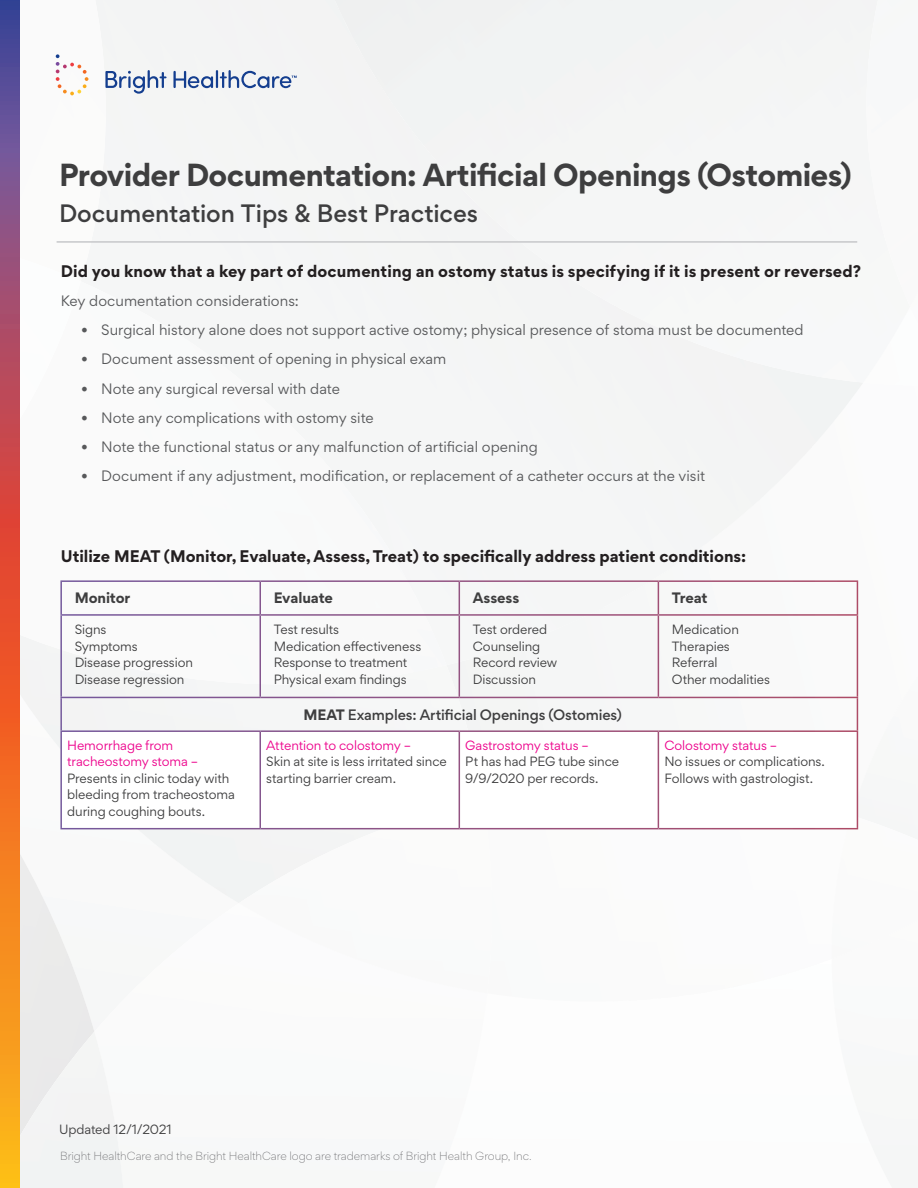
<style>
.page{position:relative;width:918px;height:1188px;background:#fff}
.page>*{position:absolute;margin:0;border:0;box-sizing:border-box;transform-origin:0 0}
.t1{font:700 28.5px "Gordita";letter-spacing:-.02em;color:#3e3e3f}
.t2{font:500 22.5px "Gordita";letter-spacing:-.005em;color:#3e3e3f}
.t3{font:700 15px "Gordita";color:#231f20}
.t4{font:13.5px "Gordita";letter-spacing:.005em;color:#57585a}
.t5{font:500 13.5px "Gordita";letter-spacing:-.01em;color:#3e3e3f}
.t6{font:700 13.5px "Gordita";letter-spacing:-.01em;color:#3e3e3f}
.t7{font:12px/16.5px "Gordita";letter-spacing:-.005em;color:#3e3e3f}
.t8{font:12px/16.5px "Gordita";letter-spacing:-.005em;color:#ed028c}
.t9{font:300 10.5px "Gordita";letter-spacing:-.005em;color:#69696c}
.s1{font-weight:700}
</style>
<div class="page">
<svg style="left:483px;top:580px;width:376px;height:150px"></svg>
<img style="left:851px;top:676px;width:8px;height:139px">
<div style="left:394px;top:256px;width:209px;height:409px;background:#f5f6f6"></div>
<div style="left:602px;top:323px;width:105px;height:285px;background:#f4f5f5"></div>
<img style="left:297px;top:533px;width:149px;height:151px">
<img style="left:297px;top:482px;width:82px;height:52px">
<img style="left:297px;top:432px;width:46px;height:51px">
<img style="left:81px;top:331px;width:163px;height:52px">
<img style="left:81px;top:281px;width:95px;height:51px">
<img style="left:244px;top:666px;width:200px;height:18px">
<div style="left:648px;top:0;width:219px;height:383px;background:#f5f6f6"></div>
<div style="left:543px;top:0;width:106px;height:323px;background:#f4f5f4"></div>
<div style="left:491px;top:0;width:53px;height:261px;background:#f3f3f4"></div>
<div style="left:439px;top:0;width:53px;height:218px;background:#f1f3f3"></div>
<div style="left:387px;top:0;width:53px;height:165px;background:#f1f3f3"></div>
<div style="left:335px;top:0;width:53px;height:96px;background:#f0f1f1"></div>
<img style="left:20px;top:252px;width:61px;height:198px">
<svg style="left:0;top:0;width:20px;height:1188px;background:#c86646"></svg>
<svg style="left:105px;top:70px;width:62px;height:24px"></svg>
<svg style="left:56px;top:54px;width:32px;height:41px"></svg>
<svg style="left:173px;top:70px;width:124px;height:18px"></svg>
<hr style="left:57px;top:241px;width:800px;height:2px;background:#c7c8ca">
<svg style="left:62px;top:732px;width:795px;height:96px"></svg>
<hr style="left:60px;top:580px;width:200px;height:2px;background:#fff">
<hr style="left:60px;top:582px;width:2px;height:32px;background:#fff">
<hr style="left:260px;top:580px;width:199px;height:2px;background:#fff">
<hr style="left:260px;top:582px;width:1px;height:32px;background:#fff">
<hr style="left:459px;top:580px;width:199px;height:2px;background:#fff">
<hr style="left:459px;top:582px;width:1px;height:32px;background:#fff">
<hr style="left:658px;top:580px;width:200px;height:2px;background:#fff">
<hr style="left:658px;top:582px;width:1px;height:32px;background:#fff">
<hr style="left:857px;top:582px;width:1px;height:32px;background:#fff">
<hr style="left:60px;top:614px;width:200px;height:2px;background:#fff">
<hr style="left:60px;top:616px;width:2px;height:81px;background:#fff">
<hr style="left:260px;top:614px;width:199px;height:2px;background:#fff">
<hr style="left:260px;top:616px;width:1px;height:81px;background:#fff">
<hr style="left:459px;top:614px;width:199px;height:2px;background:#fff">
<hr style="left:459px;top:616px;width:1px;height:81px;background:#fff">
<hr style="left:658px;top:614px;width:200px;height:2px;background:#fff">
<hr style="left:658px;top:616px;width:1px;height:81px;background:#fff">
<hr style="left:857px;top:616px;width:1px;height:81px;background:#fff">
<hr style="left:459px;top:697px;width:199px;height:1px;background:#fff">
<hr style="left:658px;top:697px;width:200px;height:1px;background:#fff">
<hr style="left:857px;top:698px;width:1px;height:32px;background:#fff">
<hr style="left:60px;top:732px;width:2px;height:96px;background:#fff">
<hr style="left:260px;top:732px;width:1px;height:96px;background:#fff">
<hr style="left:459px;top:732px;width:1px;height:96px;background:#fff">
<hr style="left:658px;top:730px;width:200px;height:2px;background:#fff">
<hr style="left:658px;top:732px;width:1px;height:96px;background:#fff">
<hr style="left:857px;top:732px;width:1px;height:96px;background:#fff">
<hr style="left:60px;top:828px;width:200px;height:1px;background:#fff">
<h1 class="t1" style="left:59px;top:152px;width:794px">Provider Documentation: Artificial Openings (Ostomies)</h1>
<h2 class="t2" style="left:59px;top:196px;width:421px">Documentation Tips &amp; Best Practices</h2>
<p class="t3" style="left:61px;top:259px;width:802px">Did you know that a key part of documenting an ostomy status is specifying if it is present or reversed?</p>
<p class="t4" style="left:61px;top:291px;width:240px">Key documentation considerations:</p>
<p class="t4" style="left:81px;top:320px;width:724px">• Surgical history alone does not support active ostomy; physical presence of stoma must be documented</p>
<p class="t4" style="left:81px;top:349px;width:367px">• Document assessment of opening in physical exam</p>
<p class="t4" style="left:81px;top:378px;width:260px">• Note any surgical reversal with date</p>
<p class="t4" style="left:81px;top:408px;width:294px">• Note any complications with ostomy site</p>
<p class="t4" style="left:81px;top:437px;width:458px">• Note the functional status or any malfunction of artificial opening</p>
<p class="t4" style="left:81px;top:466px;width:626px">• Document if any adjustment, modification, or replacement of a catheter occurs at the visit</p>
<p class="t3" style="left:61px;top:545px;width:687px">Utilize MEAT (Monitor, Evaluate, Assess, Treat) to specifically address patient conditions:</p>
<p class="t6" style="left:75px;top:587px;width:57px">Monitor</p>
<p class="t6" style="left:274px;top:587px;width:61px">Evaluate</p>
<p class="t6" style="left:473px;top:587px;width:48px">Assess</p>
<p class="t6" style="left:672px;top:587px;width:37px">Treat</p>
<p class="t7" style="left:75px;top:621px;width:120px">Signs<br>Symptoms<br>Disease progression<br>Disease regression</p>
<p class="t7" style="left:274px;top:621px;width:149px">Test results<br>Medication effectiveness<br>Response to treatment<br>Physical exam findings</p>
<p class="t7" style="left:473px;top:621px;width:86px">Test ordered<br>Counseling<br>Record review<br>Discussion</p>
<p class="t7" style="left:672px;top:621px;width:100px">Medication<br>Therapies<br>Referral<br>Other modalities</p>
<p class="t5" style="left:303px;top:704px;width:320px"><span class="s1">MEAT</span> Examples: Artificial Openings (Ostomies)</p>
<p class="t8" style="left:67px;top:737px;width:133px">Hemorrhage from tracheostomy stoma –</p>
<p class="t7" style="left:67px;top:770px;width:169px">Presents in clinic today with bleeding from tracheostoma during coughing bouts.</p>
<p class="t8" style="left:266px;top:737px;width:147px">Attention to colostomy –</p>
<p class="t7" style="left:266px;top:753px;width:182px">Skin at site is less irritated since starting barrier cream.</p>
<p class="t8" style="left:664px;top:737px;width:114px">Colostomy status –</p>
<p class="t7" style="left:664px;top:753px;width:162px">No issues or complications.<br>Follows with gastrologist.</p>
<p class="t8" style="left:465px;top:737px;width:125px">Gastrostomy status –</p>
<p class="t7" style="left:465px;top:753px;width:155px">Pt has had PEG tube since<br>9/9/2020 per records.</p>
<p class="t7" style="left:59px;top:1121px;width:114px">Updated 12/1/2021</p>
<p class="t9" style="left:60px;top:1148px;width:473px">Bright HealthCare and the Bright HealthCare logo are trademarks of Bright Health Group, Inc.</p>
</div>
